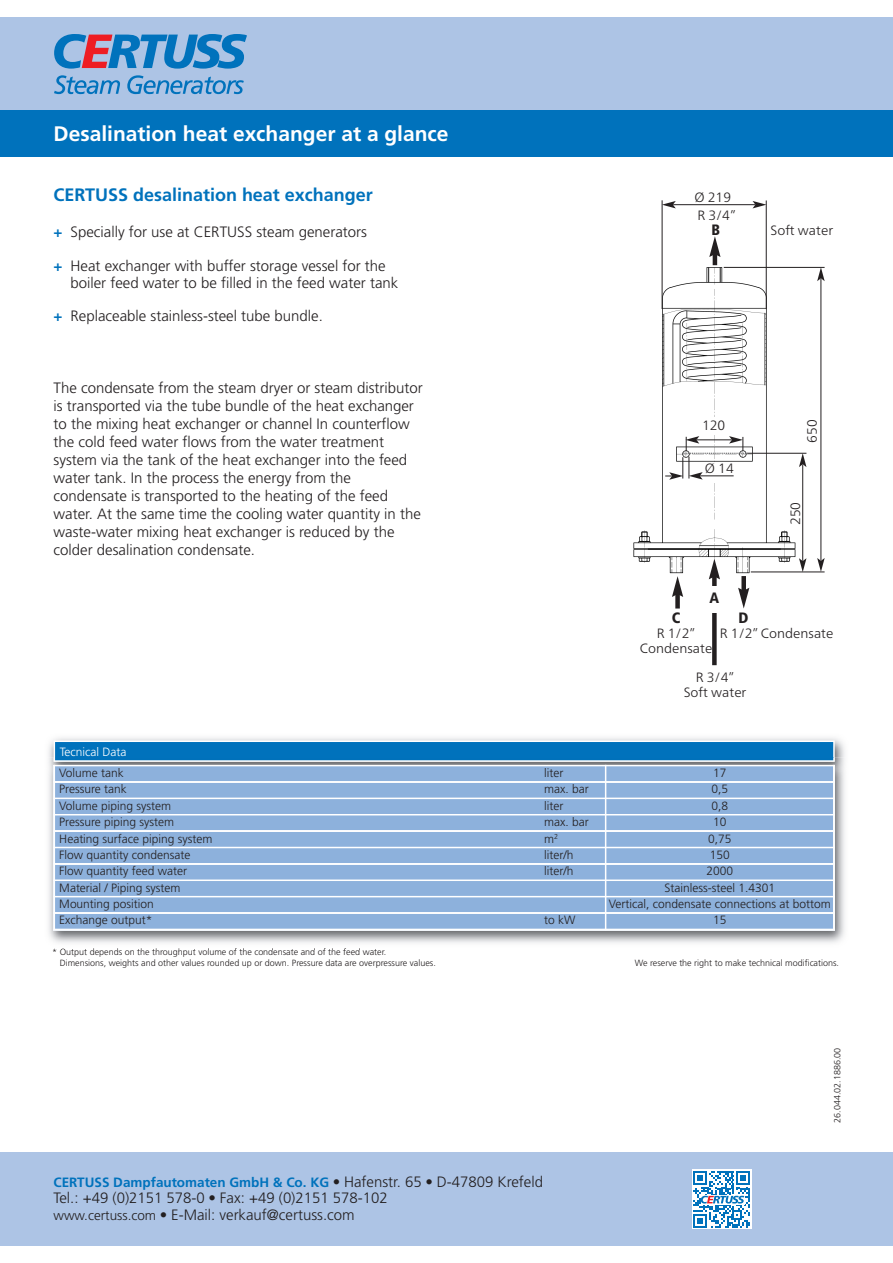
<style>
.page{position:relative;width:893px;height:1263px;background:#fff}
.page>*{position:absolute;margin:0;border:0;box-sizing:border-box;transform-origin:0 0}
.t1{font:700 21px "Frutiger";color:#fff}
.t2{font:700 18px "Frutiger";color:#0072bc}
.t3{font:300 15px/18px "Frutiger";color:#231f20}
.t4{font:900 condensed 15px "Frutiger";color:#231f20}
.t5{font:300 13.5px/15px "Frutiger Neue LTW1 G";color:#231f20;text-align:center}
.t6{font:700 13.5px "Frutiger";color:#0072bc}
.t7{font:300 12px "Frutiger";color:#231f20}
.t8{font:300 12px "Frutiger";color:#fff}
.t9{font:300 9px/10.8px "Frutiger";color:#231f20}
.s1{font-weight:700;color:#0072bc}
.s2{font-family:"Frutiger Neue LTW1 G";font-size:15px;color:#231f20}
.s3{font-weight:300;font-size:15px;color:#231f20}
.s4{font-family:"Frutiger Neue LTW1 G";font-weight:700}
.s5{font-size:13.5px}
</style>
<div class="page">
<div style="left:0;top:17px;width:893px;height:94px;background:#adc4e5"></div>
<div style="left:0;top:111px;width:893px;height:46px;background:#0072bc"></div>
<div style="left:0;top:1152px;width:893px;height:94px;background:#adc4e5"></div>
<svg style="left:54px;top:34px;width:193px;height:35px"></svg>
<svg style="left:54px;top:75px;width:66px;height:19px"></svg>
<svg style="left:127px;top:75px;width:117px;height:19px"></svg>
<div style="left:692px;top:1169px;width:60px;height:59px;background:#fff"></div>
<svg style="left:693px;top:1171px;width:57px;height:56px"></svg>
<img style="left:633px;top:267px;width:163px;height:307px">
<div style="left:666px;top:465px;width:87px;height:18px;background:#fff"></div>
<img style="left:48px;top:738px;width:797px;height:211px">
<div style="left:55px;top:742px;width:778px;height:18px;background:#0072bc"></div>
<div style="left:54px;top:740px;width:781px;height:22px;border:2px solid #fff"></div>
<img style="left:53px;top:948px;width:76px;height:1px">
<img style="left:48px;top:757px;width:797px;height:24px">
<img style="left:54px;top:757px;width:781px;height:5px">
<div style="left:55px;top:766px;width:550px;height:15px;background:#8db1dc"></div>
<div style="left:606px;top:766px;width:227px;height:15px;background:#8db1dc"></div>
<div style="left:55px;top:783px;width:550px;height:15px;background:#8db1dc"></div>
<div style="left:606px;top:783px;width:227px;height:15px;background:#8db1dc"></div>
<div style="left:55px;top:799px;width:550px;height:15px;background:#8db1dc"></div>
<div style="left:606px;top:799px;width:227px;height:15px;background:#8db1dc"></div>
<div style="left:55px;top:815px;width:550px;height:15px;background:#8db1dc"></div>
<div style="left:606px;top:815px;width:227px;height:15px;background:#8db1dc"></div>
<div style="left:55px;top:832px;width:550px;height:15px;background:#8db1dc"></div>
<div style="left:606px;top:832px;width:227px;height:15px;background:#8db1dc"></div>
<div style="left:55px;top:848px;width:550px;height:15px;background:#8db1dc"></div>
<div style="left:606px;top:848px;width:227px;height:15px;background:#8db1dc"></div>
<div style="left:55px;top:865px;width:550px;height:14px;background:#8db1dc"></div>
<div style="left:606px;top:865px;width:227px;height:14px;background:#8db1dc"></div>
<div style="left:55px;top:881px;width:550px;height:15px;background:#8db1dc"></div>
<div style="left:606px;top:881px;width:227px;height:15px;background:#8db1dc"></div>
<div style="left:55px;top:897px;width:550px;height:15px;background:#8db1dc"></div>
<div style="left:606px;top:897px;width:227px;height:15px;background:#8db1dc"></div>
<div style="left:55px;top:914px;width:550px;height:15px;background:#8db1dc"></div>
<div style="left:606px;top:914px;width:227px;height:15px;background:#8db1dc"></div>
<hr style="left:54px;top:765px;width:1px;height:165px;background:#fff">
<hr style="left:605px;top:765px;width:1px;height:165px;background:#fff">
<hr style="left:833px;top:765px;width:2px;height:165px;background:#fff">
<hr style="left:54px;top:765px;width:781px;height:1px;background:#fff">
<hr style="left:54px;top:781px;width:781px;height:2px;background:#fff">
<hr style="left:54px;top:798px;width:781px;height:1px;background:#fff">
<hr style="left:54px;top:814px;width:781px;height:1px;background:#fff">
<hr style="left:54px;top:830px;width:781px;height:2px;background:#fff">
<hr style="left:54px;top:847px;width:781px;height:1px;background:#fff">
<hr style="left:54px;top:863px;width:781px;height:2px;background:#fff">
<hr style="left:54px;top:879px;width:781px;height:2px;background:#fff">
<hr style="left:54px;top:896px;width:781px;height:1px;background:#fff">
<hr style="left:54px;top:912px;width:781px;height:2px;background:#fff">
<hr style="left:54px;top:929px;width:781px;height:1px;background:#fff">
<hr style="left:713px;top:253px;width:4px;height:12px;background:#231f20">
<svg style="left:709px;top:236px;width:11px;height:21px"></svg>
<hr style="left:724px;top:267px;width:101px;height:1px;background:#231f20">
<hr style="left:751px;top:572px;width:74px;height:1px;background:#231f20">
<hr style="left:821px;top:279px;width:1px;height:282px;background:#231f20">
<svg style="left:817px;top:558px;width:8px;height:14px"></svg>
<svg style="left:817px;top:267px;width:8px;height:14px"></svg>
<hr style="left:662px;top:200px;width:1px;height:109px;background:#231f20">
<hr style="left:766px;top:200px;width:1px;height:109px;background:#231f20">
<hr style="left:673px;top:204px;width:82px;height:1px;background:#231f20">
<svg style="left:752px;top:201px;width:14px;height:7px"></svg>
<svg style="left:662px;top:201px;width:14px;height:7px"></svg>
<div style="left:675px;top:593px;width:5px;height:15px;background:#231f20"></div>
<svg style="left:672px;top:576px;width:11px;height:21px"></svg>
<div style="left:741px;top:576px;width:5px;height:16px;background:#231f20"></div>
<svg style="left:738px;top:588px;width:11px;height:20px"></svg>
<hr style="left:747px;top:453px;width:59px;height:1px;background:#231f20">
<hr style="left:802px;top:464px;width:1px;height:97px;background:#231f20">
<svg style="left:799px;top:558px;width:7px;height:14px"></svg>
<svg style="left:799px;top:453px;width:7px;height:14px"></svg>
<div style="left:682px;top:417px;width:81px;height:17px;background:#fff"></div>
<svg style="left:665px;top:436px;width:83px;height:44px"></svg>
<div style="left:712px;top:575px;width:5px;height:90px;background:#231f20"></div>
<svg style="left:709px;top:558px;width:11px;height:21px"></svg>
<div style="left:697px;top:586px;width:34px;height:26px;background:#fff"></div>
<h1 class="t1" style="left:54px;top:125px;width:396px">Desalination heat exchanger at a glance</h1>
<p class="t2" style="left:54px;top:187px;width:321px">CERTUSS desalination heat exchanger</p>
<p class="t3" style="left:54px;top:224px;width:315px"><span class="s1">+</span> Specially for use at CERTUSS steam generators</p>
<p class="t3" style="left:70px;top:259px;width:329px;line-height:16.6px;text-indent:-17px"><span class="s1">+</span> Heat exchanger with buffer storage vessel for the boiler feed water to be filled in the feed water tank</p>
<p class="t3" style="left:54px;top:308px;width:271px"><span class="s1">+</span> Replaceable stainless-steel tube bundle.</p>
<p class="t3" style="left:54px;top:380px;width:371px">The condensate from the steam dryer or steam distributor is transported via the tube bundle of the heat exchanger to the mixing heat exchanger or channel In counterflow the cold feed water flows from the water treatment system via the tank of the heat exchanger into the feed water tank. In the process the energy from the condensate is transported to the heating of the feed water. At the same time the cooling water quantity in the waste-water mixing heat exchanger is reduced by the colder desalination condensate.</p>
<p class="t5" style="left:694px;top:191px;width:38px">Ø 219</p>
<p class="t5" style="left:697px;top:209px;width:40px">R 3/4”</p>
<p class="t4" style="left:711px;top:223px;width:10px">B</p>
<p class="t5" style="left:770px;top:224px;width:64px">Soft water</p>
<p class="t5" style="left:702px;top:419px;width:25px">120</p>
<p class="t5" style="left:705px;top:462px;width:30px">Ø 14</p>
<p class="t4" style="left:709px;top:592px;width:11px">A</p>
<p class="t5" style="left:806px;top:443px;width:25px;rotate:-90deg">650</p>
<p class="t5" style="left:789px;top:525px;width:25px;rotate:-90deg">250</p>
<p class="t4" style="left:672px;top:611px;width:10px">C</p>
<p class="t5" style="left:640px;top:627px;width:74px">R 1/2”<br>Condensate</p>
<p class="t4" style="left:739px;top:611px;width:12px">D</p>
<p class="t5" style="left:720px;top:627px;width:115px">R 1/2” Condensate</p>
<p class="t5" style="left:684px;top:671px;width:64px">R 3/4”<br>Soft water</p>
<p class="t8" style="left:60px;top:746px;width:68px">Tecnical Data</p>
<p class="t7" style="left:59px;top:768px;width:66px">Volume tank</p>
<p class="t7" style="left:544px;top:768px;width:21px">liter</p>
<p class="t7" style="left:713px;top:768px;width:15px">17</p>
<p class="t7" style="left:59px;top:784px;width:69px">Pressure tank</p>
<p class="t7" style="left:544px;top:784px;width:46px">max. bar</p>
<p class="t7" style="left:711px;top:784px;width:18px">0,5</p>
<p class="t7" style="left:59px;top:801px;width:113px">Volume piping system</p>
<p class="t7" style="left:544px;top:801px;width:21px">liter</p>
<p class="t7" style="left:711px;top:801px;width:18px">0,8</p>
<p class="t7" style="left:59px;top:817px;width:116px">Pressure piping system</p>
<p class="t7" style="left:544px;top:817px;width:46px">max. bar</p>
<p class="t7" style="left:713px;top:817px;width:15px">10</p>
<p class="t7" style="left:59px;top:833px;width:155px">Heating surface piping system</p>
<p class="t7" style="left:544px;top:833px;width:15px">m<sup>2</sup></p>
<p class="t7" style="left:708px;top:833px;width:25px">0,75</p>
<p class="t7" style="left:59px;top:850px;width:133px">Flow quantity condensate</p>
<p class="t7" style="left:544px;top:850px;width:31px">liter/h</p>
<p class="t7" style="left:710px;top:850px;width:21px">150</p>
<p class="t7" style="left:59px;top:866px;width:129px">Flow quantity feed water</p>
<p class="t7" style="left:544px;top:866px;width:31px">liter/h</p>
<p class="t7" style="left:706px;top:866px;width:28px">2000</p>
<p class="t7" style="left:59px;top:883px;width:123px">Material / Piping system</p>
<p class="t7" style="left:664px;top:883px;width:112px">Stainless-steel 1.4301</p>
<p class="t7" style="left:59px;top:899px;width:96px">Mounting position</p>
<p class="t7" style="left:609px;top:899px;width:223px">Vertical, condensate connections at bottom</p>
<p class="t7" style="left:59px;top:915px;width:95px">Exchange output*</p>
<p class="t7" style="left:544px;top:915px;width:33px">to kW</p>
<p class="t7" style="left:713px;top:915px;width:15px">15</p>
<p class="t9" style="left:60px;top:947px;width:378px;text-indent:-7px">* Output depends on the throughput volume of the condensate and of the feed water.<br>Dimensions, weights and other values rounded up or down. Pressure data are overpressure values.</p>
<p class="t9" style="left:635px;top:958px;width:206px">We reserve the right to make technical modifications.</p>
<p class="t6" style="left:54px;top:1176px;width:491px">CERTUSS Dampfautomaten GmbH &amp; Co. KG <span class="s2">•</span> <span class="s3">Hafenstr. 65</span> <span class="s2">•</span> <span class="s3">D-47809 Krefeld</span></p>
<p class="t3" style="left:54px;top:1191px;width:336px;line-height:16.5px">Tel.: +49 (0)2151 578-0 <span class="s4">•</span> Fax: +49 (0)2151 578-102 <span class="s5">www.certuss.com</span> <span class="s4">•</span> E-Mail: verkauf@certuss.com</p>
<p class="t9" style="left:833px;top:1123px;width:76px;rotate:-90deg">26.044.02.1886.00</p>
</div>
